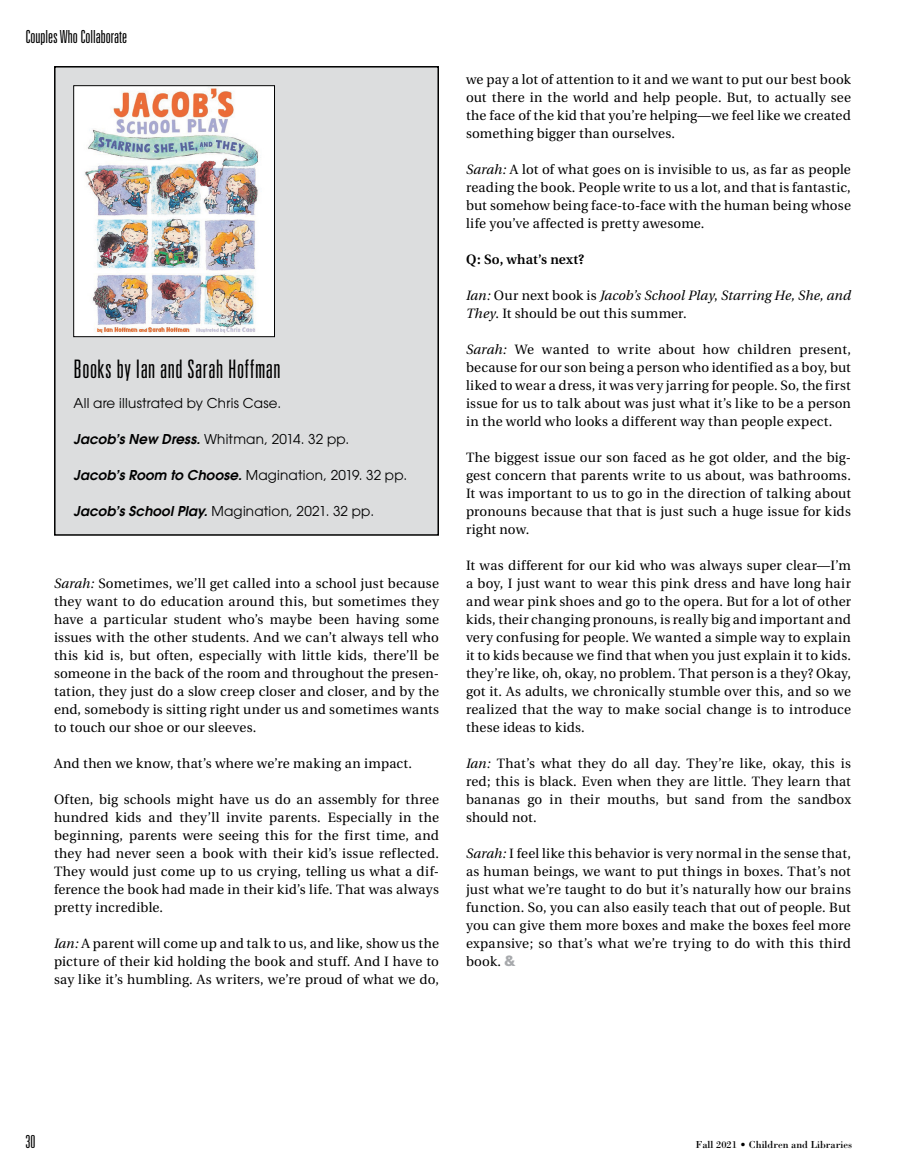
<style>
.page{position:relative;width:905px;height:1175px;background:#fff}
.page>*{position:absolute;margin:0;border:0;box-sizing:border-box;transform-origin:0 0}
.t1{font:300 ultra-condensed 25.5px "Univers";letter-spacing:.02em;color:#000}
.t2{font:300 ultra-condensed 18px "Univers";color:#000}
.t3{font:13.5px/18px "Utopia";letter-spacing:.015em;color:#000;text-align:justify}
.t4{font:13.5px "Avant Garde";letter-spacing:.015em;color:#000}
.t5{font:italic 13.5px/18px "Utopia";letter-spacing:.005em;color:#000}
.t6{font:600 13.5px "Utopia";letter-spacing:.01em;color:#000}
.t7{font:10.5px "Bodoni";color:#000}
.s1{font-weight:600;font-style:italic}
.s2{font-style:italic}
.s3{font-style:normal}
.s4{font-family:"Usual";font-weight:800;color:#a7a9ac}
</style>
<div class="page">
<div style="left:55px;top:67px;width:383px;height:468px;background:#dcddde"></div>
<div style="left:54px;top:66px;width:385px;height:470px;border:2px solid #000"></div>
<img style="left:76px;top:87px;width:197px;height:248px">
<div style="left:74px;top:85px;width:201px;height:252px;border:1px solid #000"></div>
<h2 class="t2" style="left:26px;top:27px;width:103px">Couples Who Collaborate</h2>
<h1 class="t1" style="left:74px;top:356px;width:208px">Books by Ian and Sarah Hoffman</h1>
<p class="t4" style="left:74px;top:395px;width:209px">All are illustrated by Chris Case.</p>
<p class="t4" style="left:74px;top:431px;width:277px"><span class="s1">Jacob’s New Dress.</span> Whitman, 2014. 32 pp.</p>
<p class="t4" style="left:74px;top:467px;width:335px"><span class="s1">Jacob’s Room to Choose.</span> Magination, 2019. 32 pp.</p>
<p class="t4" style="left:74px;top:503px;width:302px"><span class="s1">Jacob’s School Play.</span> Magination, 2021. 32 pp.</p>
<p class="t3" style="left:54px;top:575px;width:386px"><span class="s2">Sarah:</span> Sometimes, we’ll get called into a school just because they want to do education around this, but sometimes they have a particular student who’s maybe been having some issues with the other students. And we can’t always tell who this kid is, but often, especially with little kids, there’ll be someone in the back of the room and throughout the presen&shy;tation, they just do a slow creep closer and closer, and by the end, somebody is sitting right under us and sometimes wants to touch our shoe or our sleeves.</p>
<p class="t3" style="left:54px;top:755px;width:359px">And then we know, that’s where we’re making an impact.</p>
<p class="t3" style="left:54px;top:791px;width:386px">Often, big schools might have us do an assembly for three hundred kids and they’ll invite parents. Especially in the beginning, parents were seeing this for the first time, and they had never seen a book with their kid’s issue reflected.<br>They would just come up to us crying, telling us what a dif&shy;ference the book had made in their kid’s life. That was always pretty incredible.</p>
<p class="t3" style="left:54px;top:935px;width:386px"><span class="s2">Ian:</span> A parent will come up and talk to us, and like, show us the picture of their kid holding the book and stuff. And I have to say like it’s humbling. As writers, we’re proud of what we do,</p>
<p class="t3" style="left:466px;top:71px;width:386px">we pay a lot of attention to it and we want to put our best book out there in the world and help people. But, to actually see the face of the kid that you’re helping—we feel like we created something bigger than ourselves.</p>
<p class="t3" style="left:466px;top:161px;width:386px"><span class="s2">Sarah:</span> A lot of what goes on is invisible to us, as far as people reading the book. People write to us a lot, and that is fantastic, but somehow being face-to-face with the human being whose life you’ve affected is pretty awesome.</p>
<p class="t6" style="left:466px;top:252px;width:120px">Q: So, what’s next?</p>
<p class="t5" style="left:466px;top:287px;width:386px">Ian: <span class="s3">Our next book is</span> Jacob’s School Play<span class="s3">,</span> Starring He, She, and<br>They<span class="s3">. It should be out this summer.</span></p>
<p class="t3" style="left:466px;top:341px;width:386px"><span class="s2">Sarah:</span> We wanted to write about how children present, because for our son being a person who identified as a boy, but liked to wear a dress, it was very jarring for people. So, the first issue for us to talk about was just what it’s like to be a person in the world who looks a different way than people expect.</p>
<p class="t3" style="left:466px;top:449px;width:386px">The biggest issue our son faced as he got older, and the big&shy;gest concern that parents write to us about, was bathrooms.<br>It was important to us to go in the direction of talking about pronouns because that that is just such a huge issue for kids right now.</p>
<p class="t3" style="left:466px;top:557px;width:386px">It was different for our kid who was always super clear—I’m a boy, I just want to wear this pink dress and have long hair and wear pink shoes and go to the opera. But for a lot of other kids, their changing pronouns, is really big and important and very confusing for people. We wanted a simple way to explain it to kids because we find that when you just explain it to kids. they’re like, oh, okay, no problem. That person is a they? Okay, got it. As adults, we chronically stumble over this, and so we realized that the way to make social change is to introduce these ideas to kids.</p>
<p class="t3" style="left:466px;top:755px;width:386px"><span class="s2">Ian:</span> That’s what they do all day. They’re like, okay, this is red; this is black. Even when they are little. They learn that bananas go in their mouths, but sand from the sandbox should not.</p>
<p class="t3" style="left:466px;top:845px;width:386px"><span class="s2">Sarah:</span> I feel like this behavior is very normal in the sense that, as human beings, we want to put things in boxes. That’s not just what we’re taught to do but it’s naturally how our brains function. So, you can also easily teach that out of people. But you can give them more boxes and make the boxes feel more expansive; so that’s what we’re trying to do with this third book. <span class="s4">&amp;</span></p>
<h2 class="t2" style="left:26px;top:1132px;width:11px">30</h2>
<p class="t7" style="left:696px;top:1138px;width:158px">Fall 2021 • Children and Libraries</p>
</div>
